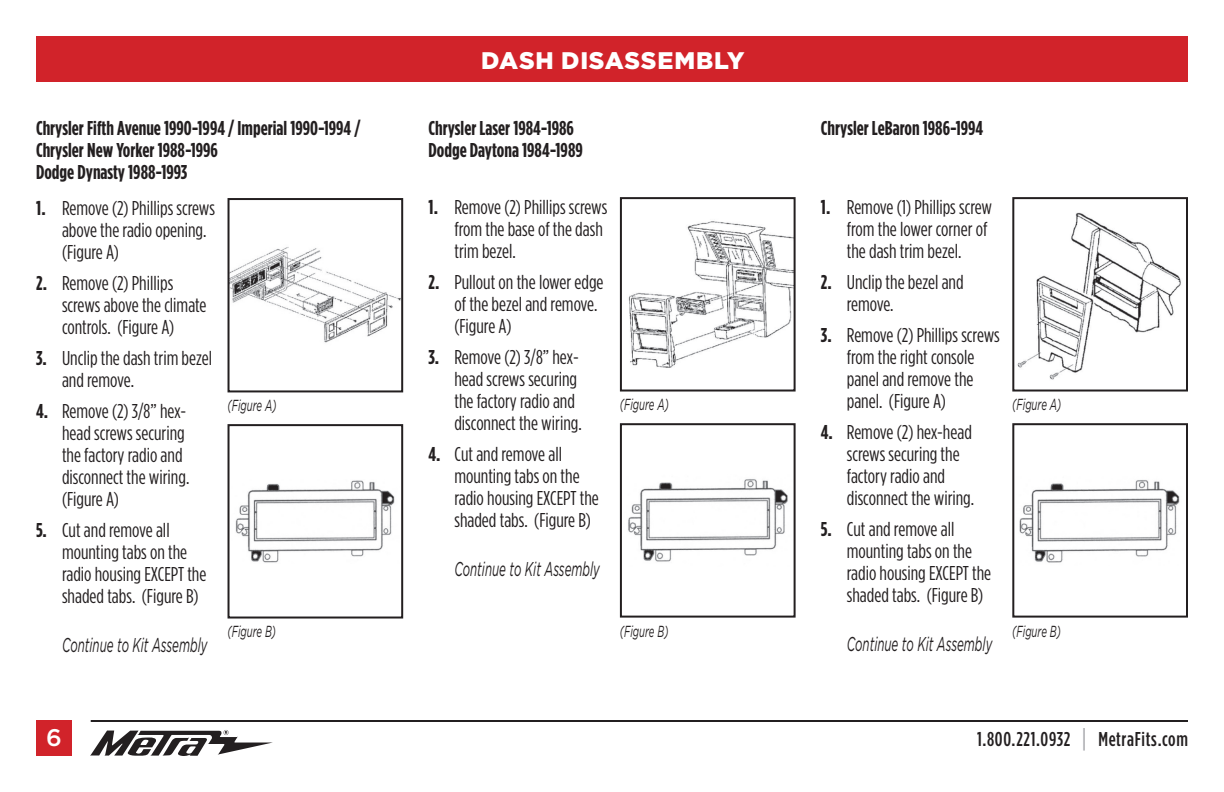
<style>
.page{position:relative;width:1224px;height:792px;background:#fff}
.page>*{position:absolute;margin:0;border:0;box-sizing:border-box;transform-origin:0 0}
.t1{font:900 24px "Gotham";letter-spacing:.03em;color:#fff}
.t2{font:500 24px "Gotham";color:#fff}
.t3{font:20px/22px "Gotham Condensed";color:#231f20}
.t4{font:700 20px/22px "Gotham Condensed";color:#231f20}
.t5{font:italic 20px "Gotham";color:#231f20;scale:.58 1}
.t6{font:500 20px "Gotham Condensed";letter-spacing:.035em;color:#231f20}
.t7{font:italic 16px "Gotham";color:#231f20;scale:.6 1}
.s1{font-weight:700}
.s2{font-size:26px;color:#a8a9ad}
</style>
<div class="page">
<div style="left:36px;top:36px;width:1152px;height:45px;background:#d1232a"></div>
<svg style="left:90px;top:730px;width:183px;height:26px"></svg>
<hr style="left:91px;top:720px;width:1097px;height:2px;background:#231f20">
<div style="left:36px;top:720px;width:36px;height:36px;background:#d1232a"></div>
<img style="left:231px;top:247px;width:169px;height:96px">
<div style="left:228px;top:198px;width:175px;height:194px;border:2px solid #231f20"></div>
<img style="left:235px;top:480px;width:160px;height:83px">
<div style="left:228px;top:424px;width:175px;height:195px;border:2px solid #231f20"></div>
<img style="left:628px;top:221px;width:165px;height:147px">
<div style="left:620px;top:197px;width:176px;height:195px;border:2px solid #231f20"></div>
<img style="left:628px;top:479px;width:160px;height:83px">
<div style="left:620px;top:423px;width:176px;height:195px;border:2px solid #231f20"></div>
<img style="left:1017px;top:212px;width:164px;height:168px">
<div style="left:1012px;top:197px;width:176px;height:195px;border:2px solid #231f20"></div>
<img style="left:1019px;top:480px;width:161px;height:83px">
<div style="left:1012px;top:423px;width:176px;height:195px;border:2px solid #231f20"></div>
<p class="t1" style="left:481px;top:46px;width:265px">DASH DISASSEMBLY</p>
<p class="t4" style="left:36px;top:116px;width:326px">Chrysler Fifth Avenue 1990-1994 / Imperial 1990-1994 /<br>Chrysler New Yorker 1988-1996<br>Dodge Dynasty 1988-1993</p>
<p class="t3" style="left:62px;top:197px;width:155px;text-indent:-26px"><span class="s1">1.</span> Remove (2) Phillips screws above the radio opening. (Figure A)</p>
<p class="t3" style="left:62px;top:272px;width:146px;text-indent:-26px"><span class="s1">2.</span> Remove (2) Phillips screws above the climate controls. (Figure A)</p>
<p class="t3" style="left:62px;top:347px;width:152px;text-indent:-26px"><span class="s1">3.</span> Unclip the dash trim bezel and remove.</p>
<p class="t3" style="left:62px;top:400px;width:129px;text-indent:-26px"><span class="s1">4.</span> Remove (2) 3/8” hex&shy;head screws securing the factory radio and disconnect the wiring. (Figure A)</p>
<p class="t3" style="left:62px;top:519px;width:146px;text-indent:-26px"><span class="s1">5.</span> Cut and remove all mounting tabs on the radio housing EXCEPT the shaded tabs. (Figure B)</p>
<p class="t5" style="left:62px;top:634px;width:252px">Continue to Kit Assembly</p>
<p class="t7" style="left:228px;top:397px;width:83px">(Figure A)</p>
<p class="t7" style="left:228px;top:623px;width:83px">(Figure B)</p>
<p class="t4" style="left:428px;top:116px;width:156px">Chrysler Laser 1984-1986<br>Dodge Daytona 1984-1989</p>
<p class="t4" style="left:821px;top:116px;width:164px">Chrysler LeBaron 1986-1994</p>
<p class="t3" style="left:454px;top:196px;width:155px;text-indent:-26px"><span class="s1">1.</span> Remove (2) Phillips screws from the base of the dash trim bezel.</p>
<p class="t3" style="left:454px;top:271px;width:151px;text-indent:-26px"><span class="s1">2.</span> Pullout on the lower edge of the bezel and remove. (Figure A)</p>
<p class="t3" style="left:454px;top:346px;width:129px;text-indent:-26px"><span class="s1">3.</span> Remove (2) 3/8” hex&shy;head screws securing the factory radio and disconnect the wiring.</p>
<p class="t3" style="left:454px;top:443px;width:146px;text-indent:-26px"><span class="s1">4.</span> Cut and remove all mounting tabs on the radio housing EXCEPT the shaded tabs. (Figure B)</p>
<p class="t5" style="left:454px;top:558px;width:252px">Continue to Kit Assembly</p>
<p class="t7" style="left:620px;top:396px;width:83px">(Figure A)</p>
<p class="t7" style="left:620px;top:622px;width:83px">(Figure B)</p>
<p class="t3" style="left:847px;top:196px;width:147px;text-indent:-26px"><span class="s1">1.</span> Remove (1) Phillips screw from the lower corner of the dash trim bezel.</p>
<p class="t3" style="left:847px;top:271px;width:118px;text-indent:-26px"><span class="s1">2.</span> Unclip the bezel and remove.</p>
<p class="t3" style="left:847px;top:324px;width:155px;text-indent:-26px"><span class="s1">3.</span> Remove (2) Phillips screws from the right console panel and remove the panel. (Figure A)</p>
<p class="t3" style="left:847px;top:421px;width:129px;text-indent:-26px"><span class="s1">4.</span> Remove (2) hex-head screws securing the factory radio and disconnect the wiring.</p>
<p class="t3" style="left:847px;top:518px;width:146px;text-indent:-26px"><span class="s1">5.</span> Cut and remove all mounting tabs on the radio housing EXCEPT the shaded tabs. (Figure B)</p>
<p class="t5" style="left:847px;top:633px;width:252px">Continue to Kit Assembly</p>
<p class="t7" style="left:1012px;top:396px;width:83px">(Figure A)</p>
<p class="t7" style="left:1012px;top:622px;width:83px">(Figure B)</p>
<p class="t2" style="left:46px;top:724px;width:17px">6</p>
<p class="t6" style="left:977px;top:728px;width:212px">1.800.221.0932 <span class="s2">|</span> MetraFits.com</p>
</div>
